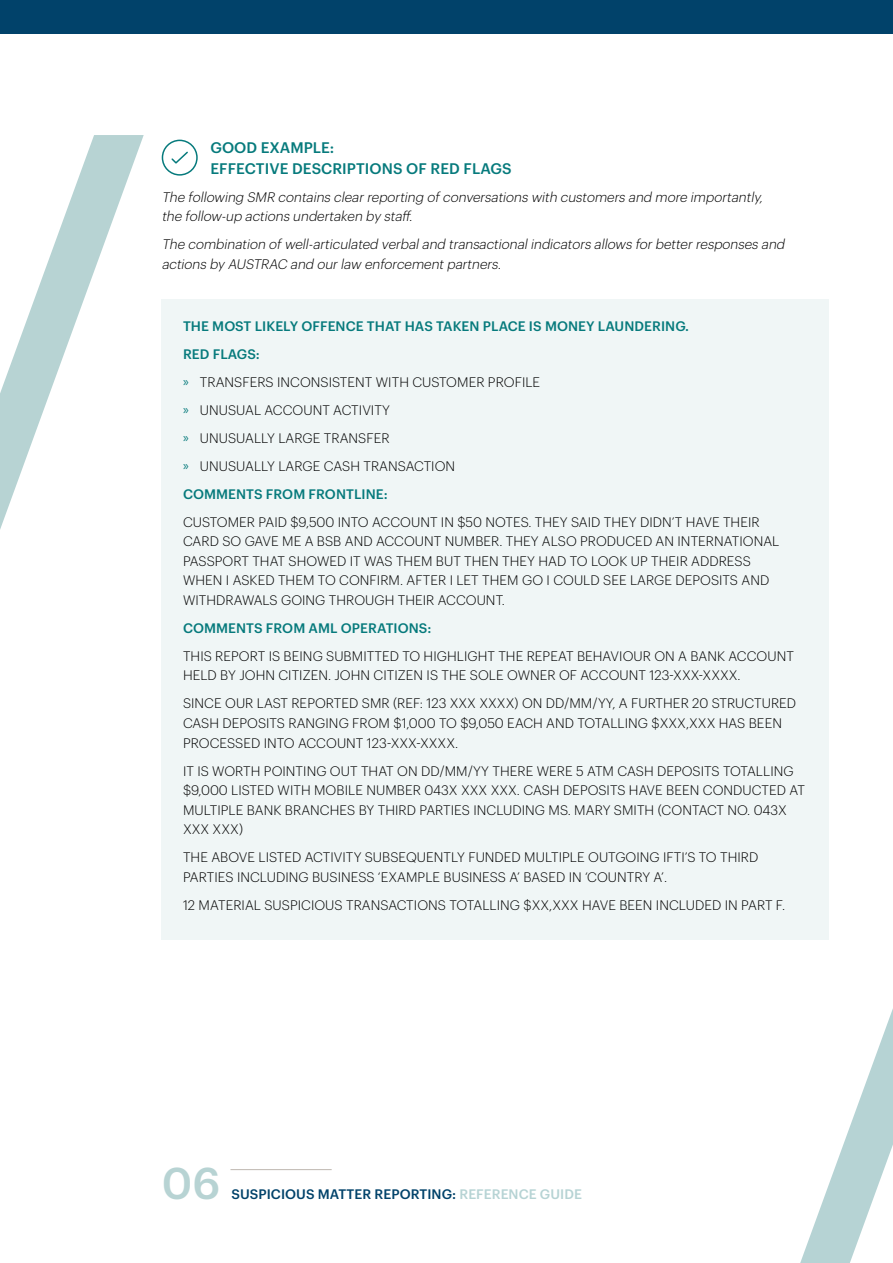
<style>
.page{position:relative;width:893px;height:1263px;background:#fff}
.page>*{position:absolute;margin:0;border:0;box-sizing:border-box;transform-origin:0 0}
.t1{font:500 43.5px "Graphik";color:#b7d3d3}
.t2{font:500 15px/21px "Graphik";letter-spacing:.005em;color:#067a7c}
.BODY{font:300 13.5px/19.5px "Graphik";letter-spacing:.005em;color:#000}
.t3{font:italic 300 13.5px/19.5px "Graphik";color:#000}
.t4{font:500 13.5px "Graphik";letter-spacing:.005em;color:#067a7c}
.t5{font:500 13.5px "Graphik";letter-spacing:.005em;color:#01426a}
.s1{font-family:"Myriad Pro";font-weight:400;color:#067a7c}
.s2{color:#b6d3d4}
</style>
<div class="page">
<svg style="left:0;top:135px;width:144px;height:395px"></svg>
<svg style="left:774px;top:939px;width:119px;height:324px"></svg>
<hr style="left:230px;top:1169px;width:102px;height:1px;background:#beb7b1">
<div style="left:0;top:0;width:893px;height:33px;background:#01426a"></div>
<div style="left:162px;top:299px;width:667px;height:640px;background:#f0f6f6"></div>
<svg style="left:161px;top:139px;width:37px;height:37px"></svg>
<h3 class="t2" style="left:210px;top:135px;width:303px">GOOD EXAMPLE:<br>EFFECTIVE DESCRIPTIONS OF RED FLAGS</h3>
<p class="t3" style="left:162px;top:186px;width:606px">The following SMR contains clearreporting ofconversations with customers and more importantly, the follow-up actions undertaken by staff.</p>
<p class="t3" style="left:162px;top:233px;width:627px">The combination ofwell-articulated verbaland transactionalindicators allows forbetterresponses and actions by AUSTRAC and ourlaw enforcementpartners.</p>
<p class="t4" style="left:183px;top:316px;width:508px">THE MOST LIKELY OFFENCE THAT HAS TAKEN PLACE IS MONEY LAUNDERING.</p>
<h5 class="t4" style="left:183px;top:344px;width:78px">RED FLAGS:</h5>
<p class="BODY" style="left:183px;top:371px;width:359px"><span class="s1">»</span> TRANSFERS INCONSISTENT WITH CUSTOMER PROFILE</p>
<p class="BODY" style="left:183px;top:399px;width:208px"><span class="s1">»</span> UNUSUAL ACCOUNT ACTIVITY</p>
<p class="BODY" style="left:183px;top:427px;width:208px"><span class="s1">»</span> UNUSUALLY LARGE TRANSFER</p>
<p class="BODY" style="left:183px;top:455px;width:274px"><span class="s1">»</span> UNUSUALLY LARGE CASH TRANSACTION</p>
<h5 class="t4" style="left:183px;top:484px;width:206px">COMMENTS FROM FRONTLINE:</h5>
<p class="BODY" style="left:183px;top:511px;width:598px">CUSTOMER PAID $9,500 INTO ACCOUNT IN $50 NOTES. THEY SAID THEY DIDN’T HAVE THEIR CARD SO GAVE ME A BSB AND ACCOUNT NUMBER. THEY ALSO PRODUCED AN INTERNATIONAL PASSPORT THAT SHOWED IT WAS THEM BUT THEN THEY HAD TO LOOK UP THEIR ADDRESS WHEN I ASKED THEM TO CONFIRM. AFTER I LET THEM GO I COULD SEE LARGE DEPOSITS AND WITHDRAWALS GOING THROUGH THEIR ACCOUNT.</p>
<h5 class="t4" style="left:183px;top:618px;width:250px">COMMENTS FROM AML OPERATIONS:</h5>
<p class="BODY" style="left:183px;top:645px;width:612px">THIS REPORT IS BEING SUBMITTED TO HIGHLIGHT THE REPEAT BEHAVIOUR ON A BANK ACCOUNT<br>HELD BY JOHN CITIZEN. JOHN CITIZEN IS THE SOLE OWNER OF ACCOUNT 123-XXX-XXXX.</p>
<p class="BODY" style="left:183px;top:693px;width:615px">SINCE OUR LAST REPORTED SMR (REF: 123 XXX XXXX) ON DD/MM/YY, A FURTHER 20 STRUCTURED<br>CASH DEPOSITS RANGING FROM $1,000 TO $9,050 EACH AND TOTALLING $XXX,XXX HAS BEEN<br>PROCESSED INTO ACCOUNT 123-XXX-XXXX.</p>
<p class="BODY" style="left:183px;top:760px;width:623px">IT IS WORTH POINTING OUT THAT ON DD/MM/YY THERE WERE 5 ATM CASH DEPOSITS TOTALLING $9,000 LISTED WITH MOBILE NUMBER 043X XXX XXX. CASH DEPOSITS HAVE BEEN CONDUCTED AT MULTIPLE BANK BRANCHES BY THIRD PARTIES INCLUDING MS. MARY SMITH (CONTACT NO. 043X XXX XXX)</p>
<p class="BODY" style="left:183px;top:846px;width:577px">THE ABOVE LISTED ACTIVITY SUBSEQUENTLY FUNDED MULTIPLE OUTGOING IFTI’S TO THIRD<br>PARTIES INCLUDING BUSINESS ‘EXAMPLE BUSINESS A’ BASED IN ‘COUNTRY A’.</p>
<p class="BODY" style="left:183px;top:894px;width:604px">12 MATERIAL SUSPICIOUS TRANSACTIONS TOTALLING $XX,XXX HAVE BEEN INCLUDED IN PART F.</p>
<h1 class="t1" style="left:162px;top:1150px;width:60px">06</h1>
<p class="t5" style="left:231px;top:1184px;width:352px">SUSPICIOUS MATTER REPORTING: <span class="s2">REFERENCE GUIDE</span></p>
</div>
